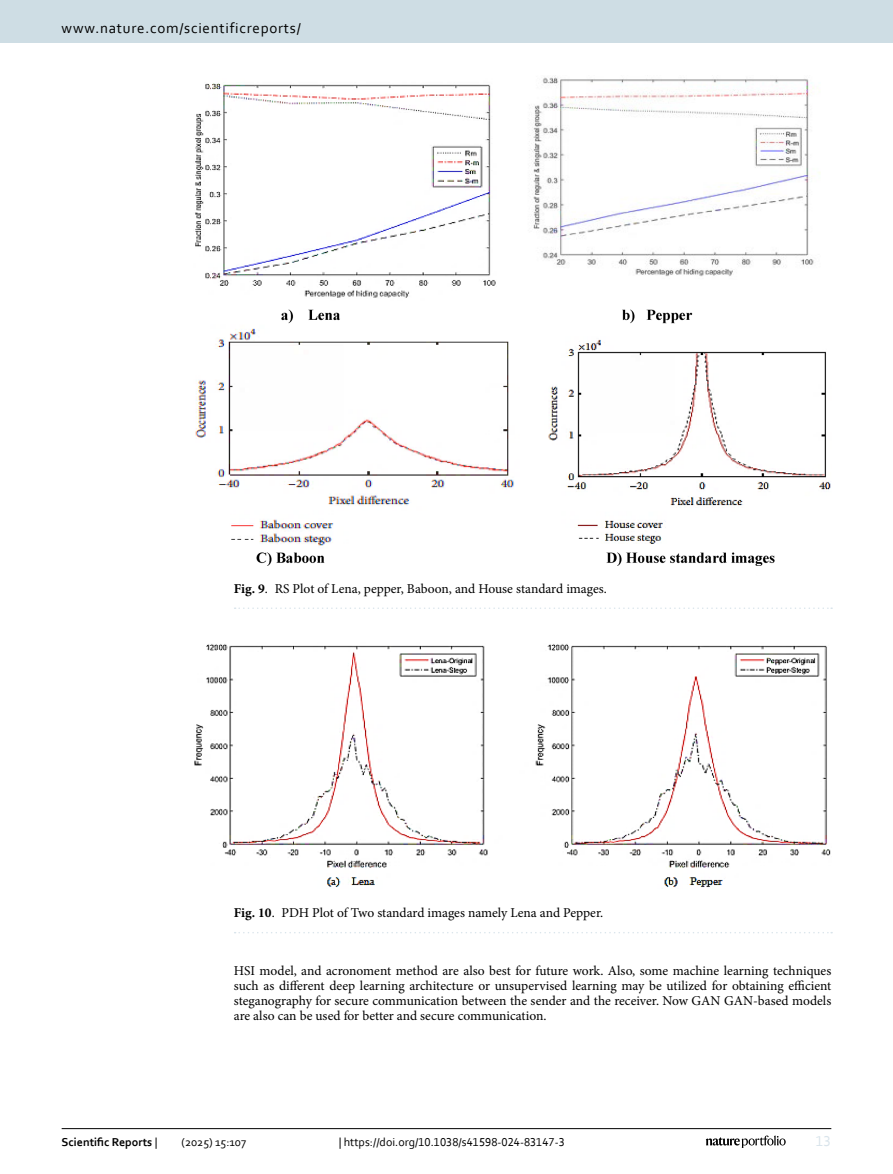
<style>
.page{position:relative;width:893px;height:1174px;background:#fff}
.page>*{position:absolute;margin:0;border:0;box-sizing:border-box;transform-origin:0 0}
.t1{font:15px "Corbel";letter-spacing:.05em;color:#000}
.t2{font:15px "Corbel";color:#d9e4eb}
.Body_Text{font:13.5px/15px "Minion Pro";color:#000;text-align:justify}
.Figure_Caption{font:13.5px "Minion Pro";letter-spacing:-.005em;color:#000}
.t3{font:12px "Corbel";color:#000}
.t4{font:700 12px "Corbel";color:#000}
.s1{font-weight:700}
.s2{font-weight:400}
</style>
<div class="page">
<img style="left:194px;top:644px;width:637px;height:243px">
<svg style="left:235px;top:932px;width:597px;height:1px"></svg>
<img style="left:195px;top:76px;width:636px;height:489px">
<svg style="left:235px;top:607px;width:597px;height:2px"></svg>
<hr style="left:62px;top:1128px;width:769px;height:1px;background:#000">
<svg style="left:706px;top:1135px;width:80px;height:12px"></svg>
<div style="left:0;top:0;width:893px;height:43px;background:#cedde4"></div>
<p class="t1" style="left:62px;top:18px;width:241px">www.nature.com/scientificreports/</p>
<p class="Figure_Caption" style="left:234px;top:579px;width:374px"><span class="s1">Fig. 9</span>. RS Plot of Lena, pepper, Baboon, and House standard images.</p>
<p class="Figure_Caption" style="left:234px;top:904px;width:371px"><span class="s1">Fig. 10</span>. PDH Plot of Two standard images namely Lena and Pepper.</p>
<p class="Body_Text" style="left:234px;top:963px;width:599px">HSI model, and acronoment method are also best for future work. Also, some machine learning techniques such as different deep learning architecture or unsupervised learning may be utilized for obtaining efficient steganography for secure communication between the sender and the receiver. Now GAN GAN-based models are also can be used for better and secure communication.</p>
<p class="t4" style="left:62px;top:1134px;width:97px">Scientific Reports <span class="s2">|</span></p>
<p class="t3" style="left:181px;top:1134px;width:66px">(2025) 15:107</p>
<p class="t3" style="left:339px;top:1134px;width:228px">| https://doi.org/10.1038/s41598-024-83147-3</p>
<p class="t2" style="left:816px;top:1132px;width:17px">13</p>
</div>
